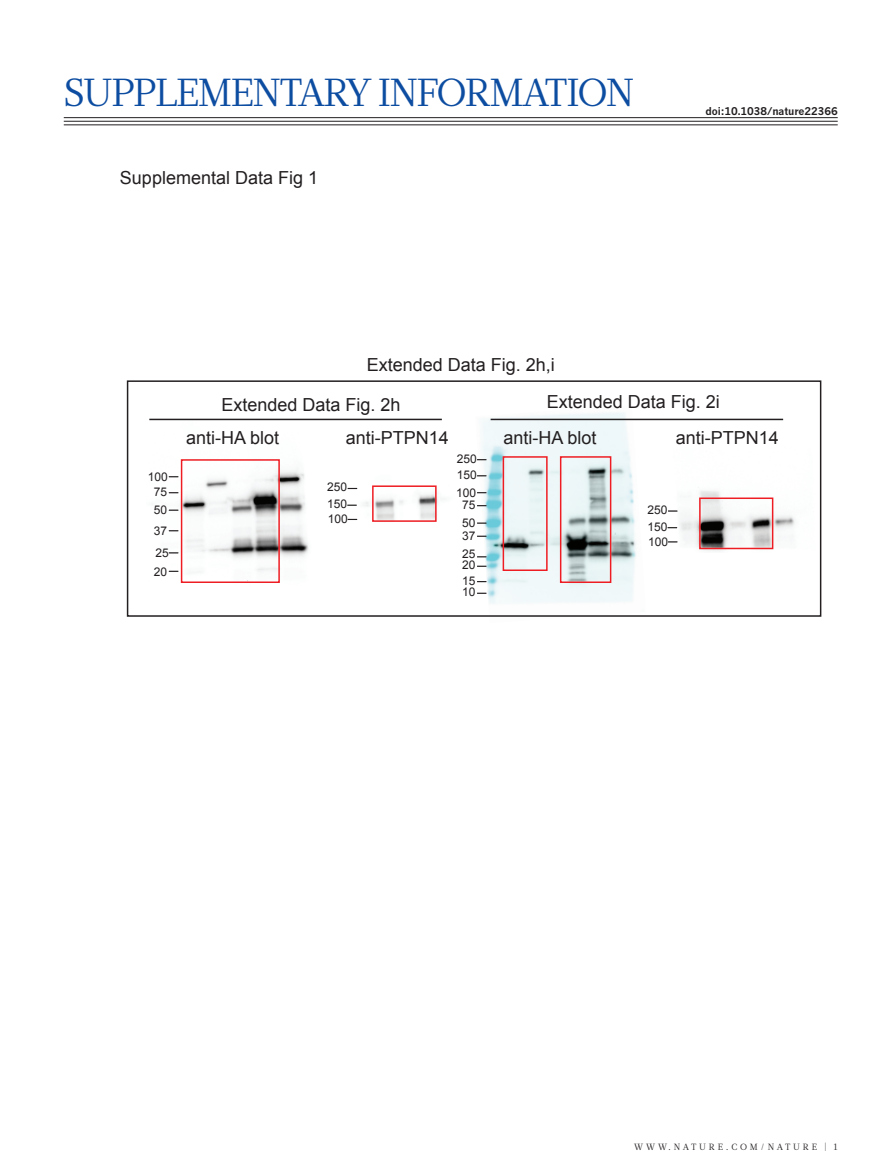
<style>
.page{position:relative;width:893px;height:1174px;background:#fff}
.page>*{position:absolute;margin:0;border:0;box-sizing:border-box;transform-origin:0 0}
.ARTICLE_TYPE_SMALL{font:39px "Glosa Math";letter-spacing:-.04em;color:#0d4da1}
.t1{font:18px "Arial";color:#231f20}
.t2{font:12px/15.3px "Arial";color:#231f20}
.t3{font:700 10.5px "News Gothic MTOT";letter-spacing:-.005em;color:#231f20}
.t4{font:9px "Glosa Math";letter-spacing:.315em;color:#231f20}
</style>
<div class="page">
<hr style="left:64px;top:117px;width:774px;height:1px;background:#231f20">
<hr style="left:64px;top:121px;width:774px;height:1px;background:#231f20">
<hr style="left:64px;top:125px;width:774px;height:1px;background:#231f20">
<img style="left:149px;top:418px;width:193px;height:165px">
<img style="left:347px;top:487px;width:91px;height:33px">
<img style="left:477px;top:413px;width:169px;height:191px">
<img style="left:672px;top:490px;width:123px;height:61px">
<div style="left:181px;top:459px;width:99px;height:124px;border:2px solid #ee1d23"></div>
<div style="left:372px;top:485px;width:65px;height:37px;border:2px solid #ee1d23"></div>
<div style="left:503px;top:456px;width:45px;height:115px;border:2px solid #ee1d23"></div>
<div style="left:560px;top:456px;width:51px;height:127px;border:2px solid #ee1d23"></div>
<div style="left:699px;top:497px;width:74px;height:52px;border:2px solid #ee1d23"></div>
<div style="left:127px;top:380px;width:694px;height:237px;border:2px solid #231f20"></div>
<hr style="left:149px;top:419px;width:293px;height:1px;background:#231f20">
<hr style="left:491px;top:419px;width:292px;height:1px;background:#231f20">
<svg style="left:169px;top:509px;width:9px;height:2px"></svg>
<svg style="left:347px;top:504px;width:10px;height:2px"></svg>
<svg style="left:477px;top:535px;width:9px;height:2px"></svg>
<svg style="left:477px;top:565px;width:9px;height:2px"></svg>
<svg style="left:477px;top:592px;width:9px;height:2px"></svg>
<p class="ARTICLE_TYPE_SMALL" style="left:64px;top:67px;width:572px">SUPPLEMENTARY INFORMATION</p>
<p class="t1" style="left:120px;top:165px;width:200px">Supplemental Data Fig 1</p>
<p class="t1" style="left:367px;top:353px;width:190px">Extended Data Fig. 2h,i</p>
<p class="t3" style="left:705px;top:105px;width:134px">doi:10.1038/nature22366</p>
<p class="t1" style="left:221px;top:392px;width:181px">Extended Data Fig. 2h</p>
<p class="t1" style="left:547px;top:390px;width:175px">Extended Data Fig. 2i</p>
<p class="t2" style="left:148px;top:469px;width:22px;text-align:center">100<br>75</p>
<p class="t2" style="left:154px;top:499px;width:15px;line-height:20.7px">50<br>37</p>
<p class="t2" style="left:154px;top:544px;width:16px;line-height:18.3px">25<br>20</p>
<p class="t1" style="left:186px;top:426px;width:95px">anti-HA blot</p>
<p class="t1" style="left:346px;top:426px;width:105px">anti-PTPN14</p>
<p class="t1" style="left:503px;top:426px;width:95px">anti-HA blot</p>
<p class="t1" style="left:676px;top:426px;width:105px">anti-PTPN14</p>
<p class="t2" style="left:457px;top:452px;width:22px">250<br>150</p>
<p class="t2" style="left:456px;top:486px;width:22px;line-height:12.3px;text-align:center">100<br>75</p>
<p class="t2" style="left:462px;top:516px;width:15px;line-height:13.2px">50<br>37</p>
<p class="t2" style="left:462px;top:549px;width:15px;line-height:10.8px">25<br>20</p>
<p class="t2" style="left:462px;top:575px;width:15px;line-height:11.2px">15<br>10</p>
<p class="t2" style="left:327px;top:479px;width:22px;line-height:16.8px">250<br>150</p>
<p class="t2" style="left:328px;top:511px;width:22px">100</p>
<p class="t2" style="left:647px;top:501px;width:22px;line-height:16.8px">250<br>150</p>
<p class="t2" style="left:648px;top:534px;width:22px">100</p>
<p class="t4" style="left:634px;top:1141px;width:205px">WWW.NATURE.COM/NATURE | 1</p>
</div>
